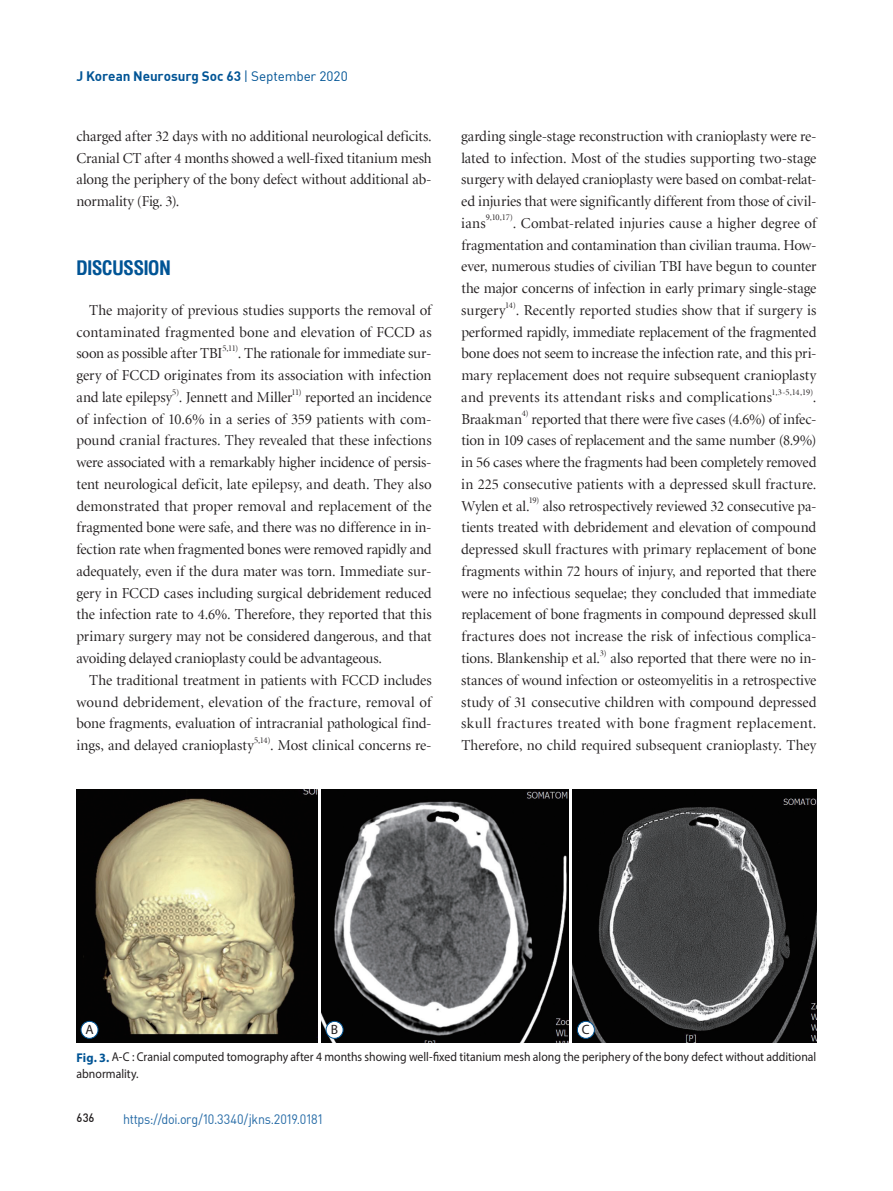
<style>
.page{position:relative;width:893px;height:1191px;background:#fff}
.page>*{position:absolute;margin:0;border:0;box-sizing:border-box;transform-origin:0 0}
.t1{font:700 condensed 19.5px "Helvetica";letter-spacing:-.045em;color:#005495}
.t2{font:15px/21.8px "Minion LT Display";color:#231f20;text-align:justify}
.t3{font:13.5px "DIN";letter-spacing:-.025em;color:#2369a5;scale:.93 1}
.t4{font:700 13.5px "DIN";letter-spacing:-.005em;color:#005495}
.t5{font:13.5px "Myriad Pro";color:#231f20}
.t6{font:12.75px/16.5px "Myriad Pro";letter-spacing:.005em;color:#231f20;scale:.92 1}
.t7{font:12px "Dinmed";color:#231f20;scale:.93 1}
.t8{font:8.7px "Minion LT Display";letter-spacing:-.03em;color:#231f20}
.s1{font-weight:400}
.s2{font-weight:700;color:#005495}
</style>
<div class="page">
<img style="left:77px;top:789px;width:240px;height:253px">
<img style="left:322px;top:789px;width:246px;height:253px">
<img style="left:573px;top:789px;width:243px;height:253px">
<div style="left:81px;top:1021px;width:17px;height:17px;background:#fff;border-radius:50%"></div>
<div style="left:81px;top:1021px;width:17px;height:17px;border:1px solid #005495;border-radius:50%"></div>
<div style="left:326px;top:1021px;width:17px;height:17px;background:#fff;border-radius:50%"></div>
<div style="left:326px;top:1021px;width:17px;height:17px;border:1px solid #005495;border-radius:50%"></div>
<div style="left:577px;top:1021px;width:17px;height:17px;background:#fff;border-radius:50%"></div>
<div style="left:577px;top:1021px;width:18px;height:17px;border:1px solid #005495;border-radius:50%"></div>
<p class="t4" style="left:76px;top:68px;width:273px">J Korean Neurosurg Soc 63 <span class="s1">| September 2020</span></p>
<p class="t2" style="left:76px;top:126px;width:357px">charged after 32 days with no additional neurological deficits.<br>Cranial CT after 4 months showed a well-fixed titanium mesh along the periphery of the bony defect without additional ab&shy;normality (Fig. 3).</p>
<h1 class="t1" style="left:76px;top:255px;width:96px">DISCUSSION</h1>
<p class="t2" style="left:76px;top:300px;width:357px;text-indent:13px">The majority of previous studies supports the removal of contaminated fragmented bone and elevation of FCCD as soon as possible after TBI</p>
<p class="t8" style="left:222px;top:344px;width:17px">5,11)</p>
<p class="t2" style="left:76px;top:343px;width:357px;text-indent:161px">. The rationale for immediate sur&shy;gery of FCCD originates from its association with infection and late epilepsy . Jennett and Miller</p>
<p class="t8" style="left:172px;top:387px;width:8px">5)</p>
<p class="t8" style="left:291px;top:387px;width:12px">11)</p>
<p class="t2" style="left:76px;top:387px;width:357px;text-indent:229px">reported an incidence of infection of 10.6% in a series of 359 patients with com&shy;pound cranial fractures. They revealed that these infections were associated with a remarkably higher incidence of persis&shy;tent neurological deficit, late epilepsy, and death. They also demonstrated that proper removal and replacement of the fragmented bone were safe, and there was no difference in in&shy;fection rate when fragmented bones were removed rapidly and adequately, even if the dura mater was torn. Immediate sur&shy;gery in FCCD cases including surgical debridement reduced the infection rate to 4.6%. Therefore, they reported that this primary surgery may not be considered dangerous, and that avoiding delayed cranioplasty could be advantageous.</p>
<p class="t2" style="left:76px;top:669px;width:357px;text-indent:13px">The traditional treatment in patients with FCCD includes wound debridement, elevation of the fracture, removal of bone fragments, evaluation of intracranial pathological find&shy;ings, and delayed cranioplasty</p>
<p class="t8" style="left:254px;top:735px;width:18px">5,14)</p>
<p class="t2" style="left:270px;top:735px;width:163px">. Most clinical concerns re-</p>
<p class="t2" style="left:461px;top:126px;width:357px">garding single-stage reconstruction with cranioplasty were re&shy;lated to infection. Most of the studies supporting two-stage surgery with delayed cranioplasty were based on combat-relat&shy;ed injuries that were significantly different from those of civil&shy;ians</p>
<p class="t8" style="left:486px;top:213px;width:29px">9,10,17)</p>
<p class="t2" style="left:461px;top:213px;width:357px;text-indent:51px">. Combat-related injuries cause a higher degree of fragmentation and contamination than civilian trauma. How&shy;ever, numerous studies of civilian TBI have begun to counter the major concerns of infection in early primary single-stage surgery</p>
<p class="t8" style="left:505px;top:300px;width:12px">14)</p>
<p class="t2" style="left:461px;top:300px;width:357px;text-indent:54px">. Recently reported studies show that if surgery is performed rapidly, immediate replacement of the fragmented bone does not seem to increase the infection rate, and this pri&shy;mary replacement does not require subsequent cranioplasty and prevents its attendant risks and complications</p>
<p class="t8" style="left:772px;top:387px;width:43px">1,3-5,14,19)</p>
<p class="t2" style="left:813px;top:387px;width:5px">.</p>
<p class="t2" style="left:461px;top:408px;width:62px">Braakman</p>
<p class="t8" style="left:522px;top:409px;width:8px">4)</p>
<p class="t2" style="left:461px;top:408px;width:357px;text-indent:70px">reported that there were five cases (4.6%) of infec&shy;tion in 109 cases of replacement and the same number (8.9%) in 56 cases where the fragments had been completely removed in 225 consecutive patients with a depressed skull fracture.<br>Wylen et al.</p>
<p class="t8" style="left:529px;top:496px;width:12px">19)</p>
<p class="t2" style="left:461px;top:495px;width:357px;text-indent:81px">also retrospectively reviewed 32 consecutive pa&shy;tients treated with debridement and elevation of compound depressed skull fractures with primary replacement of bone fragments within 72 hours of injury, and reported that there were no infectious sequelae; they concluded that immediate replacement of bone fragments in compound depressed skull fractures does not increase the risk of infectious complica&shy;tions. Blankenship et al.</p>
<p class="t8" style="left:600px;top:648px;width:8px">3)</p>
<p class="t2" style="left:461px;top:648px;width:357px;text-indent:149px">also reported that there were no in&shy;stances of wound infection or osteomyelitis in a retrospective study of 31 consecutive children with compound depressed skull fractures treated with bone fragment replacement.<br>Therefore, no child required subsequent cranioplasty. They</p>
<p class="t5" style="left:85px;top:1021px;width:10px">A</p>
<p class="t5" style="left:331px;top:1021px;width:9px">B</p>
<p class="t5" style="left:582px;top:1021px;width:9px">C</p>
<p class="t6" style="left:77px;top:1048px;width:806px"><span class="s2">Fig. 3.</span> A-C : Cranial computed tomography after 4 months showing well-fixed titanium mesh along the periphery of the bony defect without additional abnormality.</p>
<p class="t7" style="left:77px;top:1109px;width:21px">636</p>
<p class="t3" style="left:123px;top:1110px;width:217px">https://doi.org/10.3340/jkns.2019.0181</p>
</div>
